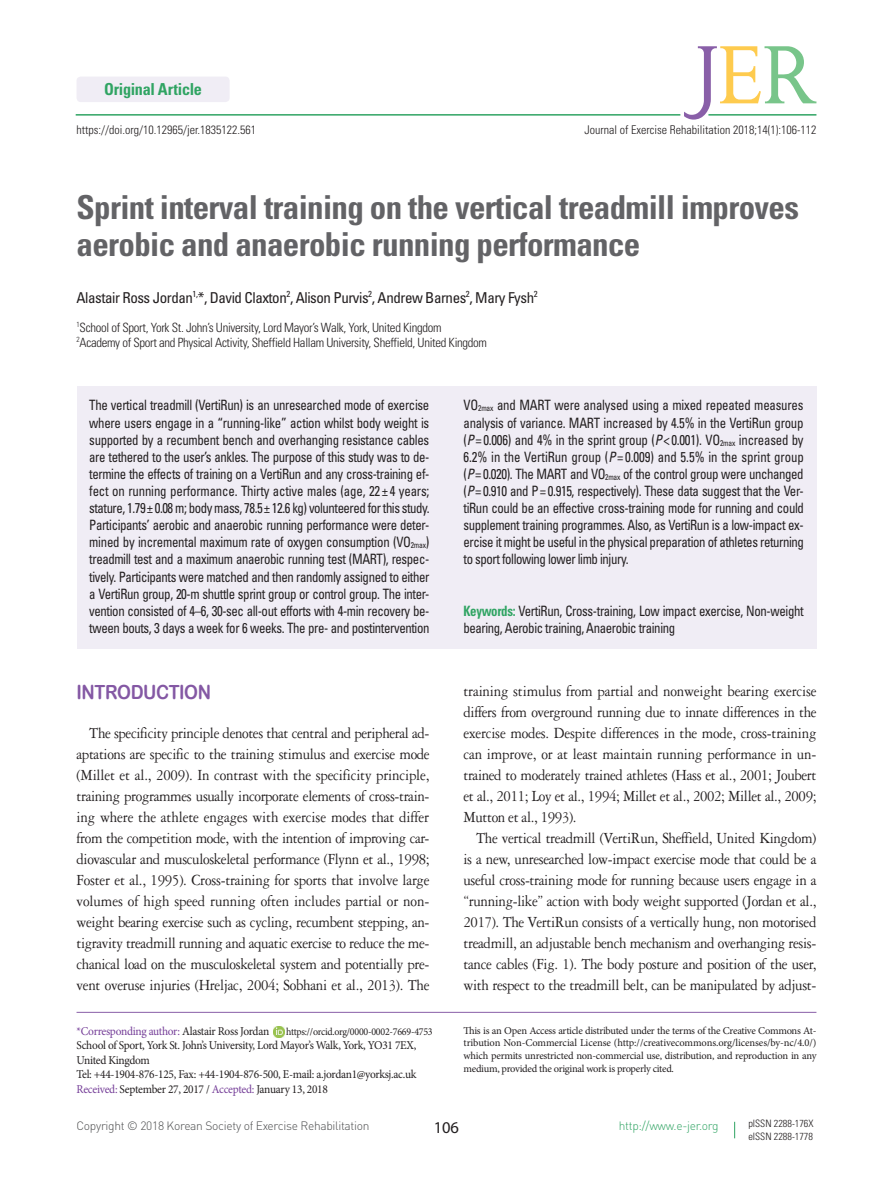
<style>
.page{position:relative;width:893px;height:1191px;background:#fff}
.page>*{position:absolute;margin:0;border:0;box-sizing:border-box;transform-origin:0 0}
.제목{font:700 condensed 33px/36.8px "Univers LT Std";letter-spacing:-.02em;color:#636366}
.본문_대제목{font:19.5px "Arial Rounded MT Bold";letter-spacing:-.025em;color:#8458a4;scale:.9 1}
.본문_영문{font:16.5px/21px "Garamond 3 LT Std";letter-spacing:-.025em;color:#231f20;text-align:justify;scale:.9 1}
.t1{font:700 condensed 16.5px "Univers LT Std";letter-spacing:-.02em;color:#30a463}
.t2{font:16.5px "Myriad Pro";color:#231f20}
.저자{font:condensed 15px "Univers LT Std";letter-spacing:-.03em;color:#231f20}
.t3{font:condensed 14.25px/17.1px "Univers LT Std";letter-spacing:-.03em;color:#231f20;text-align:justify;scale:.9 1}
.저자소속{font:300 condensed 12.75px "Univers LT Std";letter-spacing:-.025em;color:#231f20}
.교신저자{font:12px/14.4px "Minion Pro";letter-spacing:-.025em;color:#231f20;scale:.95 1}
.doi_단락{font:300 condensed 12px "Univers LT Std";color:#231f20}
.t4{font:300 12px "DIN Pro";letter-spacing:-.025em;color:#4b4c4d}
.교신저자-2{font:12px "Minion Pro";letter-spacing:-.03em;color:#753e98;scale:.95 1}
.t5{font:300 12px "DIN Pro";letter-spacing:-.025em;color:#30a463}
.교신저자-3{font:10.5px/12.6px "Minion Pro";letter-spacing:-.025em;color:#231f20;text-align:justify}
.교신저자-4{font:10.5px "Minion Pro";letter-spacing:-.025em;color:#231f20;scale:.95 1}
.t6{font:300 condensed 10.2px "Univers LT Std";color:#231f20}
.s1{font-size:8.25px}
.s2{font-style:italic}
.s3{font-weight:700;color:#30a463}
.s4{color:#231f20}
.s5{color:#753e98}
</style>
<div class="page">
<hr style="left:77px;top:1012px;width:739px;height:1px;background:#895fa8">
<svg style="left:734px;top:1121px;width:1px;height:17px"></svg>
<svg style="left:274px;top:1026px;width:10px;height:11px"></svg>
<div style="left:77px;top:386px;width:739px;height:262px;background:#f0edf5"></div>
<div style="left:77px;top:77px;width:153px;height:25px;background:#f0edf5;border-radius:4px"></div>
<hr style="left:76px;top:114px;width:604px;height:2px;background:#30a463">
<svg style="left:684px;top:46px;width:132px;height:74px"></svg>
<p class="t1" style="left:104px;top:79px;width:99px">Original Article</p>
<p class="doi_단락" style="left:77px;top:123px;width:181px">https://doi.org/10.12965/jer.1835122.561</p>
<p class="doi_단락" style="left:585px;top:123px;width:233px">Journal of Exercise Rehabilitation 2018;14(1):106-112</p>
<p class="제목" style="left:77px;top:188px;width:724px">Sprint interval training on the vertical treadmill improves aerobic and anaerobic running performance</p>
<p class="저자" style="left:77px;top:288px;width:463px">Alastair Ross Jordan<sup>1,</sup>*, David Claxton<sup>2</sup>, Alison Purvis<sup>2</sup>, Andrew Barnes<sup>2</sup>, Mary Fysh<sup>2</sup></p>
<p class="저자소속" style="left:77px;top:320px;width:367px"><sup>1</sup>School of Sport, York St. John’s University, Lord Mayor’s Walk, York, United Kingdom</p>
<p class="저자소속" style="left:77px;top:335px;width:412px"><sup>2</sup>Academy of Sport and Physical Activity, Sheffield Hallam University, Sheffield, United Kingdom</p>
<p class="t3" style="left:89px;top:396px;width:380px">The vertical treadmill (VertiRun) is an unresearched mode of exercise where users engage in a “running-like” action whilst body weight is supported by a recumbent bench and overhanging resistance cables are tethered to the user’s ankles. The purpose of this study was to de&shy;termine the effects of training on a VertiRun and any cross-training ef&shy;fect on running performance. Thirty active males (age, 22 ± 4 years; stature, 1.79± 0.08 m; body mass, 78.5± 12.6 kg) volunteered for this study.<br>Participants’ aerobic and anaerobic running performance were deter&shy;mined by incremental maximum rate of oxygen consumption (VO<span class="s1">2max</span>) treadmill test and a maximum anaerobic running test (MART), respec&shy;tively. Participants were matched and then randomly assigned to either a VertiRun group, 20-m shuttle sprint group or control group. The inter&shy;vention consisted of 4–6, 30-sec all-out efforts with 4-min recovery be&shy;tween bouts, 3 days a week for 6 weeks. The pre- and postintervention</p>
<p class="t3" style="left:463px;top:396px;width:380px">VO<span class="s1">2max</span> and MART were analysed using a mixed repeated measures analysis of variance. MART increased by 4.5% in the VertiRun group (<span class="s2">P</span>= 0.006) and 4% in the sprint group (<span class="s2">P</span>&lt; 0.001). VO<span class="s1">2max</span> increased by 6.2% in the VertiRun group (<span class="s2">P</span>= 0.009) and 5.5% in the sprint group (<span class="s2">P</span>= 0.020). The MART and VO<span class="s1">2max</span> of the control group were unchanged (<span class="s2">P</span>= 0.910 and P= 0.915, respectively). These data suggest that the Ver&shy;tiRun could be an effective cross-training mode for running and could supplement training programmes. Also, as VertiRun is a low-impact ex&shy;ercise it might be useful in the physical preparation of athletes returning to sport following lower limb injury.</p>
<p class="t3" style="left:463px;top:602px;width:379px"><span class="s3">Keywords:</span> VertiRun, Cross-training, Low impact exercise, Non-weight bearing, Aerobic training, Anaerobic training</p>
<p class="본문_대제목" style="left:77px;top:680px;width:151px">INTRODUCTION</p>
<p class="본문_영문" style="left:77px;top:722px;width:394px;text-indent:13px">The specificity principle denotes that central and peripheral ad&shy;aptations are specific to the training stimulus and exercise mode (Millet et al., 2009). In contrast with the specificity principle, training programmes usually incorporate elements of cross-train&shy;ing where the athlete engages with exercise modes that differ from the competition mode, with the intention of improving car&shy;diovascular and musculoskeletal performance (Flynn et al., 1998; Foster et al., 1995). Cross-training for sports that involve large volumes of high speed running often includes partial or non&shy;weight bearing exercise such as cycling, recumbent stepping, an&shy;tigravity treadmill running and aquatic exercise to reduce the me&shy;chanical load on the musculoskeletal system and potentially pre&shy;vent overuse injuries (Hreljac, 2004; Sobhani et al., 2013). The</p>
<p class="교신저자-2" style="left:77px;top:1023px;width:204px">*Corresponding author: <span class="s4">Alastair Ross Jordan</span></p>
<p class="교신저자-4" style="left:286px;top:1024px;width:156px">https://orcid.org/0000-0002-7669-4753</p>
<p class="교신저자" style="left:77px;top:1038px;width:359px">School of Sport, York St. John’s University, Lord Mayor’s Walk, York, YO31 7EX,<br>United Kingdom</p>
<p class="교신저자" style="left:77px;top:1067px;width:359px">Tel: +44-1904-876-125, Fax: +44-1904-876-500, E-mail: a.jordan1@yorksj.ac.uk</p>
<p class="교신저자" style="left:77px;top:1081px;width:266px"><span class="s5">Received:</span> September 27, 2017 / <span class="s5">Accepted:</span> January 13, 2018</p>
<p class="본문_영문" style="left:463px;top:680px;width:394px">training stimulus from partial and nonweight bearing exercise differs from overground running due to innate differences in the exercise modes. Despite differences in the mode, cross-training can improve, or at least maintain running performance in un&shy;trained to moderately trained athletes (Hass et al., 2001; Joubert et al., 2011; Loy et al., 1994; Millet et al., 2002; Millet al., 2009; Mutton et al., 1993).</p>
<p class="본문_영문" style="left:463px;top:827px;width:394px;text-indent:13px">The vertical treadmill (VertiRun, Sheffield, United Kingdom) is a new, unresearched low-impact exercise mode that could be a useful cross-training mode for running because users engage in a “running-like” action with body weight supported (Jordan et al., 2017). The VertiRun consists of a vertically hung, non motorised treadmill, an adjustable bench mechanism and overhanging resis&shy;tance cables (Fig. 1). The body posture and position of the user, with respect to the treadmill belt, can be manipulated by adjust-</p>
<p class="교신저자-3" style="left:463px;top:1024px;width:355px">This is an Open Access article distributed under the terms of the Creative Commons At&shy;tribution Non-Commercial License (http://creativecommons.org/licenses/by-nc/4.0/) which permits unrestricted non-commercial use, distribution, and reproduction in any medium, provided the original work is properly cited.</p>
<p class="t4" style="left:77px;top:1118px;width:295px">Copyright © 2018 Korean Society of Exercise Rehabilitation</p>
<p class="t5" style="left:619px;top:1118px;width:101px">http://www.e-jer.org</p>
<p class="t6" style="left:748px;top:1117px;width:67px">pISSN 2288-176X</p>
<p class="t6" style="left:748px;top:1129px;width:66px">eISSN 2288-1778</p>
<p class="t2" style="left:434px;top:1116px;width:27px">106</p>
</div>
